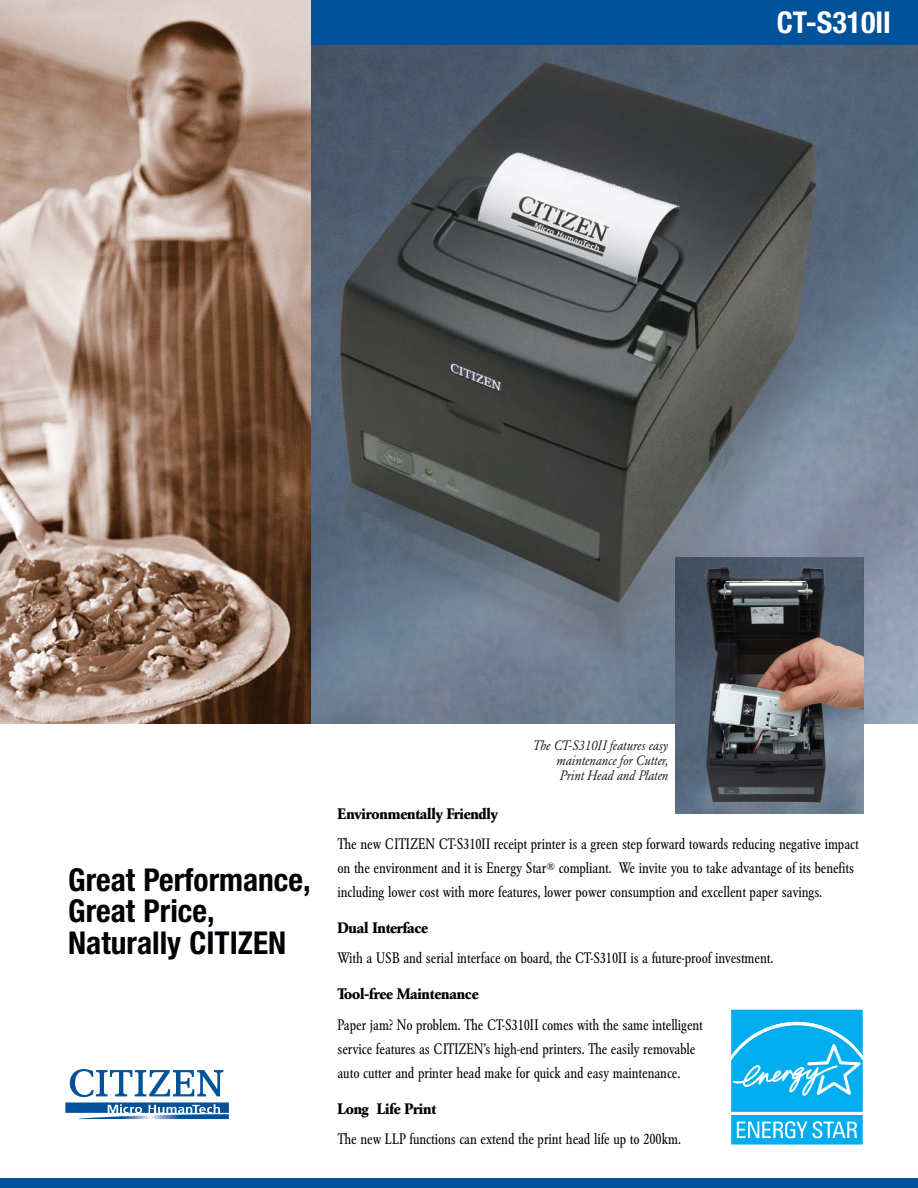
<style>
.page{position:relative;width:918px;height:1188px;background:#fff}
.page>*{position:absolute;margin:0;border:0;box-sizing:border-box;transform-origin:0 0}
.t1{font:700 condensed 31.5px/31.5px "Helvetica Neue";color:#010006}
.t2{font:700 condensed 30px "Helvetica Neue";color:#fff}
.t3{font:condensed 15px/24px "Garamond BE";letter-spacing:-.01em;color:#010006}
.t4{font:700 15px "Garamond BE";letter-spacing:-.01em;color:#010006}
.t5{font:italic 13.5px/15px "Garamond BE";color:#231f20;text-align:justify;scale:.94 1}
</style>
<div class="page">
<img style="left:310px;top:45px;width:608px;height:679px">
<div style="left:0;top:1179px;width:918px;height:9px;background:#00539b"></div>
<div style="left:297px;top:0;width:621px;height:45px;background:#00539b"></div>
<img style="left:0;top:0;width:310px;height:724px">
<svg style="left:65px;top:1069px;width:164px;height:50px"></svg>
<img style="left:675px;top:558px;width:189px;height:256px">
<div style="left:729px;top:1006px;width:135px;height:109px;background:linear-gradient(to right,#fff,#fff)"></div>
<svg style="left:729px;top:1010px;width:135px;height:135px;background:#2fbdf1"></svg>
<h2 class="t2" style="left:777px;top:12px;width:116px">CT-S310II</h2>
<h1 class="t1" style="left:68px;top:867px;width:244px">Great Performance,<br>Great Price,<br>Naturally CITIZEN</h1>
<p class="t5" style="left:557px;top:739px;width:120px;text-indent:-24px">The CT-S310II features easy maintenance for Cutter, Print Head and Platen</p>
<p class="t4" style="left:338px;top:807px;width:162px">Environmentally Friendly</p>
<p class="t3" style="left:337px;top:833px;width:523px">The new CITIZEN CT-S310II receipt printer is a green step forward towards reducing negative impact on the environment and it is Energy Star<sup>®</sup> compliant. We invite you to take advantage of its benefits including lower cost with more features, lower power consumption and excellent paper savings.</p>
<p class="t4" style="left:337px;top:921px;width:92px">Dual Interface</p>
<p class="t3" style="left:337px;top:947px;width:437px">With a USB and serial interface on board, the CT-S310II is a future-proof investment.</p>
<p class="t4" style="left:337px;top:987px;width:143px">Tool-free Maintenance</p>
<p class="t3" style="left:337px;top:1015px;width:367px">Paper jam? No problem. The CT-S310II comes with the same intelligent service features as CITIZEN’s high-end printers. The easily removable auto cutter and printer head make for quick and easy maintenance.</p>
<p class="t4" style="left:337px;top:1103px;width:100px">Long Life Print</p>
<p class="t3" style="left:337px;top:1129px;width:345px">The new LLP functions can extend the print head life up to 200km.</p>
</div>
